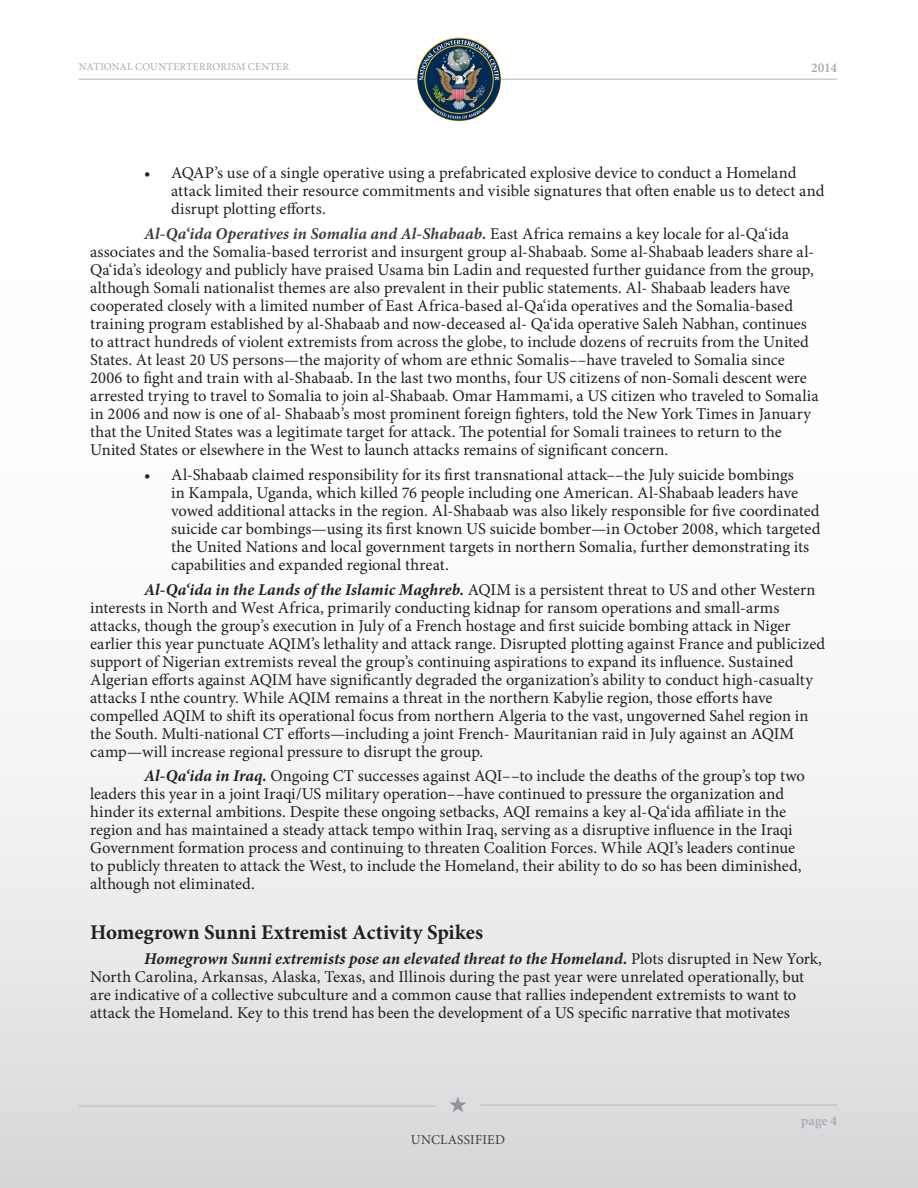
<style>
.page{position:relative;width:918px;height:1188px;background:#fff}
.page>*{position:absolute;margin:0;border:0;box-sizing:border-box;transform-origin:0 0}
.Body_Text__TG{font:700 21px "Minion Pro";color:#231f20}
.Body_Text__TG-2{font:16.5px/18px "Minion Pro";color:#231f20}
.t1{font:13.5px "Minion Pro";letter-spacing:.015em;color:#3e3e3f}
.t2{font:600 13.5px "Minion Pro";color:#a8a9ad}
.t3{font:10.5px "Minion Pro";letter-spacing:.02em;color:#a8a9ad}
.s1{font-weight:700;font-style:italic;color:#3e3e3f}
.s2{font-weight:700;font-style:italic}
</style>
<div class="page">
<div style="left:0;top:0;width:918px;height:1188px;background:linear-gradient(to bottom,#fff,#e1e2e3)"></div>
<hr style="left:79px;top:79px;width:758px;height:1px;background:#bcbdc0">
<hr style="left:79px;top:1106px;width:356px;height:1px;background:#bcbdc0">
<hr style="left:481px;top:1104px;width:356px;height:2px;background:#bcbdc0">
<img style="left:417px;top:37px;width:84px;height:84px;border-radius:42px">
<svg style="left:449px;top:1096px;width:17px;height:16px"></svg>
<p class="t3" style="left:79px;top:60px;width:212px">NATIONAL COUNTERTERRORISM CENTER</p>
<p class="t2" style="left:811px;top:59px;width:27px">2014</p>
<p class="Body_Text__TG-2" style="left:171px;top:164px;width:655px;text-indent:-27px">• AQAP’s use of a single operative using a prefabricated explosive device to conduct a Homeland attack limited their resource commitments and visible signatures that often enable us to detect and disrupt plotting efforts.</p>
<p class="Body_Text__TG-2" style="left:90px;top:225px;width:730px;text-indent:54px"><span class="s1">Al‐Qa‘ida Operatives in Somalia and Al‐Shabaab.</span> East Africa remains a key locale for al‐Qa‘ida associates and the Somalia‐based terrorist and insurgent group al‐Shabaab. Some al‐Shabaab leaders share al‐ Qa‘ida’s ideology and publicly have praised Usama bin Ladin and requested further guidance from the group, although Somali nationalist themes are also prevalent in their public statements. Al‐ Shabaab leaders have cooperated closely with a limited number of East Africa‐based al‐Qa‘ida operatives and the Somalia‐based training program established by al‐Shabaab and now‐deceased al‐ Qa‘ida operative Saleh Nabhan, continues to attract hundreds of violent extremists from across the globe, to include dozens of recruits from the United States. At least 20 US persons—the majority of whom are ethnic Somalis––have traveled to Somalia since 2006 to fight and train with al‐Shabaab. In the last two months, four US citizens of non‐Somali descent were arrested trying to travel to Somalia to join al‐Shabaab. Omar Hammami, a US citizen who traveled to Somalia in 2006 and now is one of al‐ Shabaab’s most prominent foreign fighters, told the New York Times in January that the United States was a legitimate target for attack. The potential for Somali trainees to return to the United States or elsewhere in the West to launch attacks remains of significant concern.</p>
<p class="Body_Text__TG-2" style="left:171px;top:466px;width:651px;text-indent:-27px">• Al‐Shabaab claimed responsibility for its first transnational attack––the July suicide bombings<br>in Kampala, Uganda, which killed 76 people including one American. Al‐Shabaab leaders have vowed additional attacks in the region. Al‐Shabaab was also likely responsible for five coordinated suicide car bombings—using its first known US suicide bomber—in October 2008, which targeted the United Nations and local government targets in northern Somalia, further demonstrating its capabilities and expanded regional threat.</p>
<p class="Body_Text__TG-2" style="left:90px;top:580px;width:737px;text-indent:54px"><span class="s2">Al‐Qa‘ida in the Lands of the Islamic Maghreb.</span> AQIM is a persistent threat to US and other Western interests in North and West Africa, primarily conducting kidnap for ransom operations and small‐arms attacks, though the group’s execution in July of a French hostage and first suicide bombing attack in Niger earlier this year punctuate AQIM’s lethality and attack range. Disrupted plotting against France and publicized support of Nigerian extremists reveal the group’s continuing aspirations to expand its influence. Sustained Algerian efforts against AQIM have significantly degraded the organization’s ability to conduct high‐casualty attacks I nthe country. While AQIM remains a threat in the northern Kabylie region, those efforts have compelled AQIM to shift its operational focus from northern Algeria to the vast, ungoverned Sahel region in the South. Multi‐national CT efforts—including a joint French‐ Mauritanian raid in July against an AQIM camp—will increase regional pressure to disrupt the group.</p>
<p class="Body_Text__TG-2" style="left:90px;top:767px;width:716px;text-indent:54px"><span class="s2">Al‐Qa‘ida in Iraq.</span> Ongoing CT successes against AQI––to include the deaths of the group’s top two leaders this year in a joint Iraqi/US military operation––have continued to pressure the organization and hinder its external ambitions. Despite these ongoing setbacks, AQI remains a key al‐Qa‘ida affiliate in the region and has maintained a steady attack tempo within Iraq, serving as a disruptive influence in the Iraqi Government formation process and continuing to threaten Coalition Forces. While AQI’s leaders continue to publicly threaten to attack the West, to include the Homeland, their ability to do so has been diminished, although not eliminated.</p>
<p class="Body_Text__TG" style="left:90px;top:917px;width:394px">Homegrown Sunni Extremist Activity Spikes</p>
<p class="Body_Text__TG-2" style="left:90px;top:949px;width:733px;text-indent:54px"><span class="s2">Homegrown Sunni extremists pose an elevated threat to the Homeland.</span> Plots disrupted in New York, North Carolina, Arkansas, Alaska, Texas, and Illinois during the past year were unrelated operationally, but are indicative of a collective subculture and a common cause that rallies independent extremists to want to attack the Homeland. Key to this trend has been the development of a US specific narrative that motivates</p>
<p class="t1" style="left:411px;top:1130px;width:96px">UNCLASSIFIED</p>
<p class="t2" style="left:801px;top:1111px;width:37px">page 4</p>
</div>
